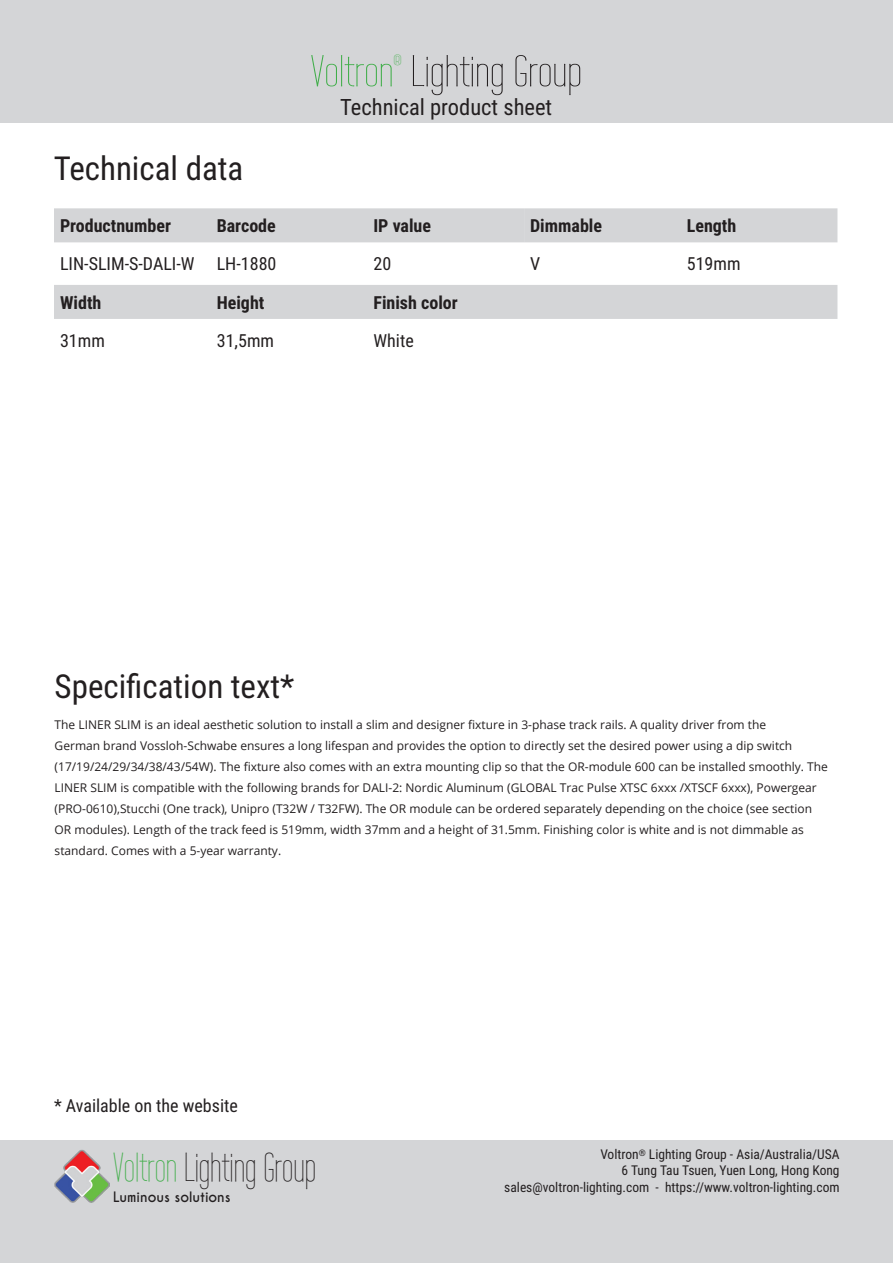
<style>
.page{position:relative;width:893px;height:1263px;background:#fff}
.page>*{position:absolute;margin:0;border:0;box-sizing:border-box;transform-origin:0 0}
.t1{font:43.5px "Wire One";color:#231f20;scale:1.2 1}
.t2{font:40.5px "Wire One";color:#231f20}
.t3{font:33px "Roboto Condensed";color:#231f20}
.t4{font:22.5px "Roboto Condensed";color:#231f20}
.t5{font:18px "Roboto Condensed";color:#231f20}
.t6{font:700 18px "Roboto Condensed";color:#231f20}
.t7{font:15px "Wire One";color:#40ae49;scale:1.2 1}
.t8{font:13.5px/16.5px "Roboto Condensed";color:#231f20;text-align:right}
.t9{font:700 13.5px "Caviar Dreams";color:#231f20}
.t10{font:12px/21px "Open Sans";color:#231f20}
.s1{color:#40ae49}
</style>
<div class="page">
<div style="left:0;top:1141px;width:893px;height:122px;background:#d4d5d7"></div>
<img style="left:55px;top:1150px;width:54px;height:53px">
<div style="left:0;top:0;width:893px;height:122px;background:#d4d5d7"></div>
<svg style="left:54px;top:208px;width:783px;height:111px;fill:#d4d5d7"></svg>
<h3 class="t3" style="left:54px;top:145px;width:191px">Technical data</h3>
<p class="t7" style="left:394px;top:52px;width:8px">®</p>
<h3 class="t4" style="left:340px;top:91px;width:213px">Technical product sheet</h3>
<h1 class="t1" style="left:311px;top:47px;width:228px"><span class="s1">Voltron</span> Lighting Group</h1>
<h3 class="t6" style="left:60px;top:213px;width:113px">Productnumber</h3>
<h3 class="t6" style="left:217px;top:213px;width:61px">Barcode</h3>
<h3 class="t6" style="left:373px;top:213px;width:59px">IP value</h3>
<h3 class="t6" style="left:530px;top:213px;width:73px">Dimmable</h3>
<h3 class="t6" style="left:687px;top:213px;width:51px">Length</h3>
<h3 class="t5" style="left:60px;top:251px;width:218px">LIN-SLIM-S-DALI-W LH-1880</h3>
<h3 class="t5" style="left:373px;top:251px;width:19px">20</h3>
<h3 class="t5" style="left:530px;top:251px;width:12px">V</h3>
<h3 class="t5" style="left:687px;top:251px;width:55px">519mm</h3>
<h3 class="t6" style="left:60px;top:290px;width:43px">Width</h3>
<h3 class="t6" style="left:217px;top:290px;width:49px">Height</h3>
<h3 class="t6" style="left:373px;top:290px;width:86px">Finish color</h3>
<h3 class="t5" style="left:60px;top:328px;width:46px">31mm</h3>
<h3 class="t5" style="left:217px;top:328px;width:59px">31,5mm</h3>
<h3 class="t5" style="left:373px;top:328px;width:42px">White</h3>
<h3 class="t3" style="left:55px;top:663px;width:241px">Specification text*</h3>
<p class="t10" style="left:55px;top:714px;width:775px">The LINER SLIM is an ideal aesthetic solution to install a slim and designer fixture in 3-phase track rails. A quality driver from the<br>German brand Vossloh-Schwabe ensures a long lifespan and provides the option to directly set the desired power using a dip switch (17/19/24/29/34/38/43/54W). The fixture also comes with an extra mounting clip so that the OR-module 600 can be installed smoothly. The LINER SLIM is compatible with the following brands for DALI-2: Nordic Aluminum (GLOBAL Trac Pulse XTSC 6xxx /XTSCF 6xxx), Powergear (PRO-0610),Stucchi (One track), Unipro (T32W / T32FW). The OR module can be ordered separately depending on the choice (see section OR modules). Length of the track feed is 519mm, width 37mm and a height of 31.5mm. Finishing color is white and is not dimmable as standard. Comes with a 5-year warranty.</p>
<h3 class="t5" style="left:54px;top:1093px;width:185px">* Available on the website</h3>
<h2 class="t2" style="left:113px;top:1145px;width:204px"><span class="s1">Voltron</span> Lighting Group</h2>
<p class="t9" style="left:113px;top:1189px;width:119px">Luminous solutions</p>
<p class="t8" style="left:504px;top:1145px;width:337px">Voltron<sup>®</sup> Lighting Group - Asia/Australia/USA<br>6 Tung Tau Tsuen, Yuen Long, Hong Kong sales@voltron-lighting.com - https://www.voltron-lighting.com</p>
</div>
